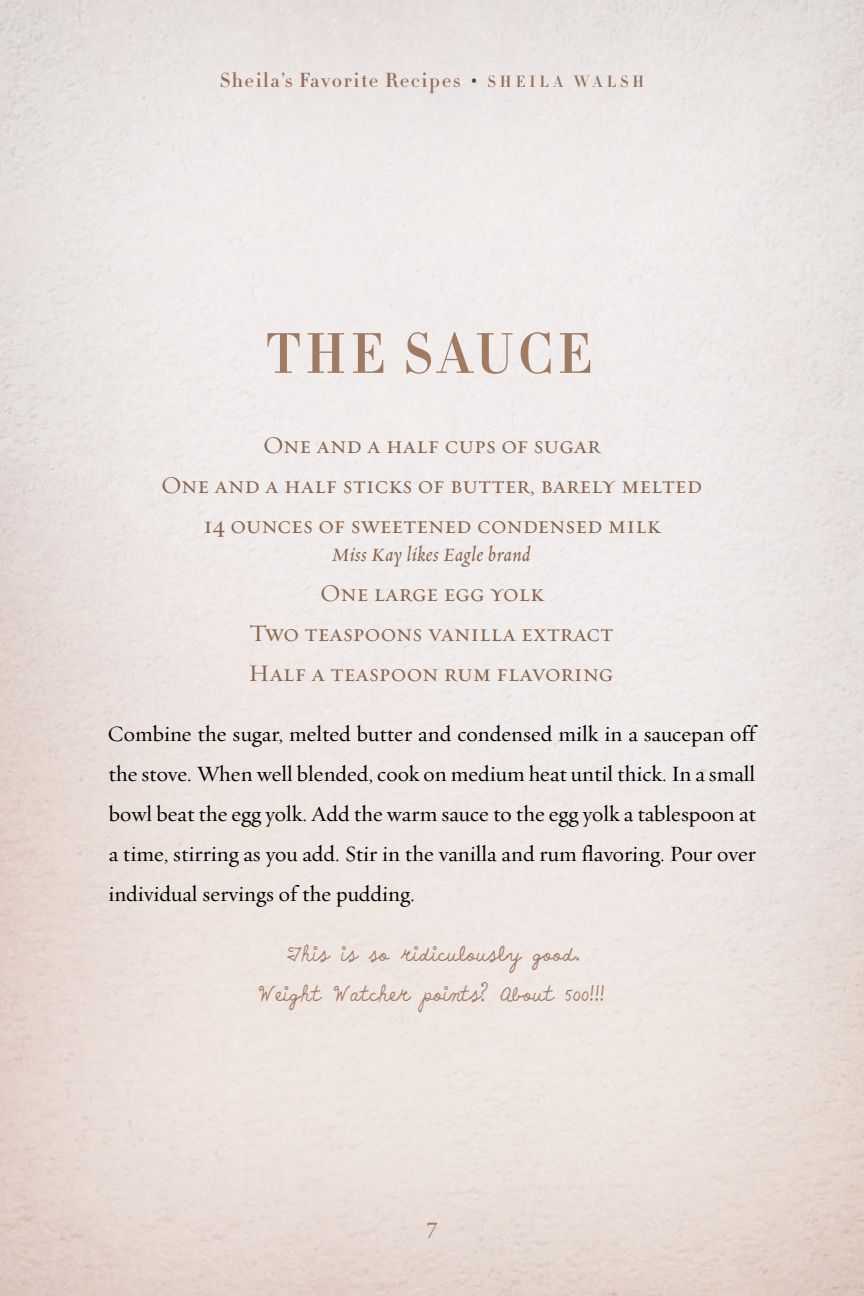
<style>
.page{position:relative;width:864px;height:1296px;background:#fff}
.page>*{position:absolute;margin:0;border:0;box-sizing:border-box;transform-origin:0 0}
.Heading{font:56px "Didot HTF M06 Medium";letter-spacing:.075em;color:#a17a62}
.Ingredients{font:24px "Requiem Text HTF Small Caps";color:#88644b}
.Comment_2{font:24px/40px "Yellabelly";color:#a17a62;text-align:center;scale:.95 1}
.t1{font:24px "Requiem Text HTF Roman";color:#a17a62}
.Body{font:22px/40px "Requiem Text HTF Roman";color:#000;text-align:justify}
.Ingredient_Add_Line{font:21px "Requiem Text HTF Italic";letter-spacing:.025em;color:#88644b}
.t2{font:20px "Didot HTF M06 Medium";letter-spacing:.075em;color:#a17a62}
.s1{font-size:18px;color:#4d4d4f}
.s2{font-size:16px}
</style>
<div class="page">
<div style="left:0;top:0;width:864px;height:1296px;background:#d5cecb;opacity:.85"></div>
<p class="t2" style="left:220px;top:67px;width:426px">Sheila’s Favorite Recipes <span class="s1">•</span> <span class="s2">S H E I L A WA L S H</span></p>
<p class="Heading" style="left:266px;top:318px;width:327px">THE SAUCE</p>
<p class="Ingredients" style="left:263px;top:431px;width:339px">One and a half cups of sugar</p>
<p class="Ingredients" style="left:161px;top:471px;width:543px">One and a half sticks of butter, barely melted</p>
<p class="Ingredients" style="left:203px;top:511px;width:459px">14 ounces of sweetened condensed milk</p>
<p class="Ingredient_Add_Line" style="left:332px;top:544px;width:199px">Miss Kay likes Eagle brand</p>
<p class="Ingredients" style="left:320px;top:579px;width:225px">One large egg yolk</p>
<p class="Ingredients" style="left:249px;top:619px;width:366px">Two teaspoons vanilla extract</p>
<p class="Ingredients" style="left:249px;top:659px;width:366px">Half a teaspoon rum flavoring</p>
<p class="Body" style="left:108px;top:714px;width:650px">Combine the sugar, melted butter and condensed milk in a saucepan off the stove. When well blended, cook on medium heat until thick. In a small bowl beat the egg yolk. Add the warm sauce to the egg yolk a tablespoon at a time, stirring as you add. Stir in the vanilla and rum flavoring. Pour over individual servings of the pudding.</p>
<p class="Comment_2" style="left:258px;top:933px;width:367px">This is so ridiculously good.<br>Weight Watcher points? About 500!!!</p>
<p class="t1" style="left:426px;top:1212px;width:13px">7</p>
</div>
